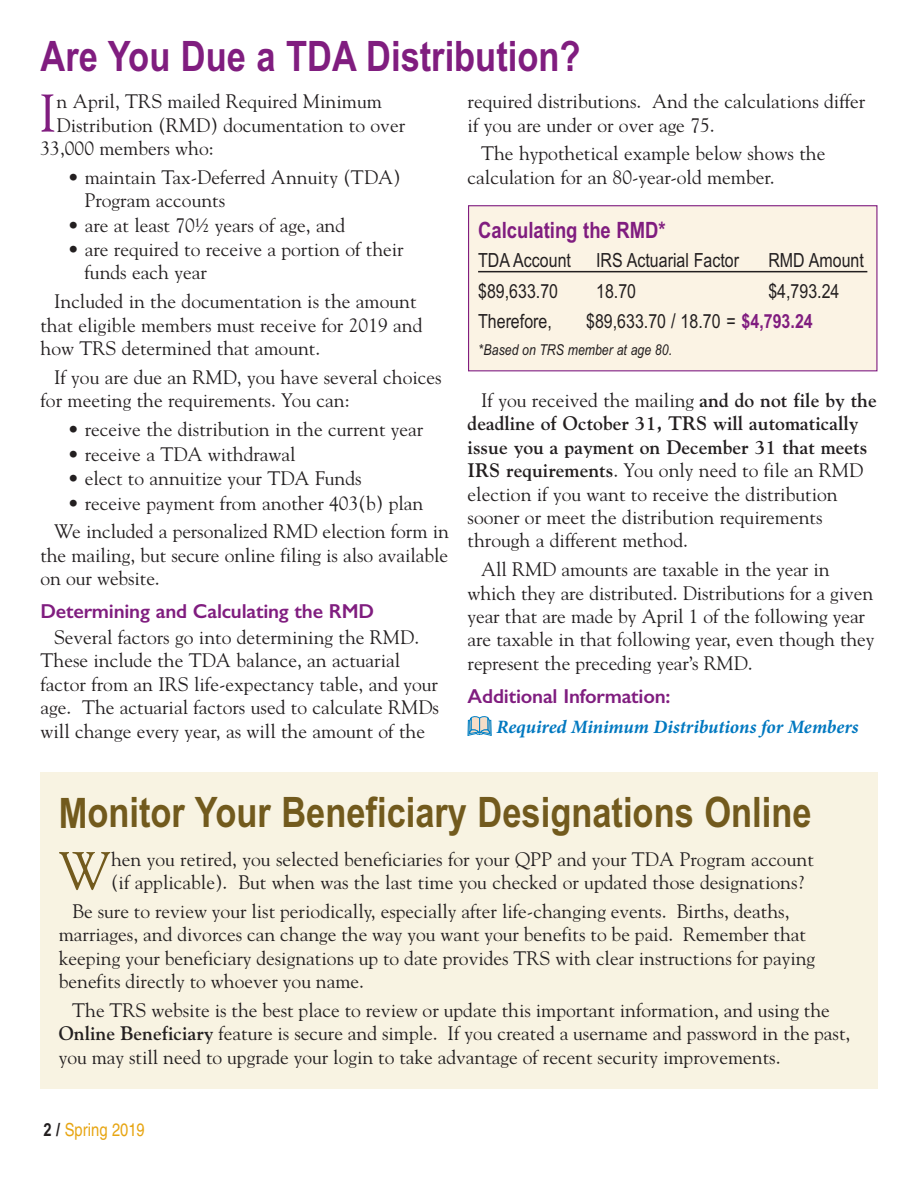
<style>
.page{position:relative;width:918px;height:1188px;background:#fff}
.page>*{position:absolute;margin:0;border:0;box-sizing:border-box;transform-origin:0 0}
.t1{font:52.65px "Goudy";color:#725a1d}
.t2{font:52.65px "Goudy";color:#801d7f}
.t3{font:700 42px "Arial Narrow";color:#725a1d}
.t4{font:700 42px "Arial Narrow";color:#801d7f}
.t5{font:700 22.5px "Arial Narrow";color:#801d7f}
.t6{font:600 20.25px "Gill Sans";letter-spacing:-.01em;color:#801d7f}
.t7{font:19.5px/23.4px "Goudy";color:#231f20}
.t8{font:19.5px "Arial Narrow";color:#231f20}
.t9{font:italic 700 18.9px "Minion Pro";color:#0078c0}
.t10{font:18px "Helvetica";color:#e7a512;scale:.82 1}
.t11{font:italic 15px "Arial Narrow";color:#231f20}
.s1{font-size:20.25px}
.s2{font-weight:700;color:#801d7f}
.s3{font-weight:700}
.s4{font-family:"Arial Narrow";font-weight:700;color:#231f20}
</style>
<div class="page">
<div style="left:40px;top:772px;width:838px;height:317px;background:#f8f3e2"></div>
<svg style="left:468px;top:716px;width:24px;height:19px"></svg>
<div style="left:469px;top:206px;width:407px;height:164px;background:#fbf3e4"></div>
<div style="left:468px;top:205px;width:410px;height:166px;border:1px solid #801d7f"></div>
<hr style="left:478px;top:271px;width:389px;height:1px;background:#231f20">
<p class="t4" style="left:40px;top:41px;width:542px">Are You Due a TDA Distribution?</p>
<p class="t2" style="left:39px;top:92px;width:19px">I</p>
<p class="t7" style="left:57px;top:91px;width:327px">n April, TRS mailed Required Minimum</p>
<p class="t7" style="left:57px;top:115px;width:350px">Distribution (RMD) documentation to over</p>
<p class="t7" style="left:40px;top:138px;width:175px">33,000 members who:</p>
<p class="t7" style="left:85px;top:167px;width:318px;text-indent:-17px">• maintain Tax-Deferred Annuity (TDA)<br>Program accounts</p>
<p class="t7" style="left:68px;top:215px;width:279px">• are at least 70½ years of age, and</p>
<p class="t7" style="left:85px;top:239px;width:321px;text-indent:-17px">• are required to receive a portion of their funds each year</p>
<p class="t7" style="left:40px;top:291px;width:383px;text-indent:14px">Included in the documentation is the amount that eligible members must receive for 2019 and how TRS determined that amount.</p>
<p class="t7" style="left:40px;top:367px;width:403px;text-indent:14px">If you are due an RMD, you have several choices for meeting the requirements. You can:</p>
<p class="t7" style="left:68px;top:419px;width:357px">• receive the distribution in the current year</p>
<p class="t7" style="left:68px;top:444px;width:230px">• receive a TDA withdrawal</p>
<p class="t7" style="left:68px;top:468px;width:296px">• elect to annuitize your TDA Funds</p>
<p class="t7" style="left:68px;top:493px;width:357px">• receive payment from another 403(b) plan</p>
<p class="t7" style="left:40px;top:521px;width:410px;text-align:justify;text-indent:14px">We included a personalized RMD election form in the mailing, but secure online filing is also available on our website.</p>
<p class="t6" style="left:40px;top:604px;width:335px">Determining and Calculating the RMD</p>
<p class="t7" style="left:40px;top:627px;width:400px;text-indent:14px">Several factors go into determining the RMD.<br>These include the TDA balance, an actuarial factor from an IRS life-expectancy table, and your age. The actuarial factors used to calculate RMDs will change every year, as will the amount of the</p>
<p class="t7" style="left:468px;top:91px;width:399px">required distributions. And the calculations differ if you are under or over age 75.</p>
<p class="t7" style="left:468px;top:143px;width:359px;text-indent:14px">The hypothetical example below shows the calculation for an 80-year-old member.</p>
<p class="t5" style="left:478px;top:222px;width:189px">Calculating the RMD*</p>
<p class="t8" style="left:478px;top:253px;width:94px">TDA Account</p>
<p class="t8" style="left:596px;top:253px;width:145px">IRS Actuarial Factor</p>
<p class="t8" style="left:768px;top:253px;width:97px">RMD Amount</p>
<p class="t8" style="left:478px;top:284px;width:82px">$89,633.70</p>
<p class="t8" style="left:596px;top:284px;width:42px">18.70</p>
<p class="t8" style="left:768px;top:284px;width:73px">$4,793.24</p>
<p class="t8" style="left:478px;top:314px;width:75px">Therefore,</p>
<p class="t8" style="left:586px;top:314px;width:228px">$89,633.70 <span class="s1">/</span> 18.70 = <span class="s2">$4,793.24</span></p>
<p class="t11" style="left:478px;top:344px;width:195px">*Based on TRS member at age 80.</p>
<p class="t7" style="left:468px;top:390px;width:411px;text-indent:14px">If you received the mailing <span class="s3">and do not file by the deadline of October 31, TRS will automatically issue you a payment on December 31 that meets IRS requirements</span>. You only need to file an RMD election if you want to receive the distribution sooner or meet the distribution requirements through a different method.</p>
<p class="t7" style="left:468px;top:559px;width:408px;text-indent:14px">All RMD amounts are taxable in the year in which they are distributed. Distributions for a given year that are made by April 1 of the following year are taxable in that following year, even though they represent the preceding year’s RMD.</p>
<p class="t6" style="left:468px;top:690px;width:204px">Additional Information:</p>
<p class="t9" style="left:497px;top:716px;width:363px">Required Minimum Distributions for Members</p>
<p class="t3" style="left:59px;top:797px;width:754px">Monitor Your Beneficiary Designations Online</p>
<p class="t1" style="left:58px;top:850px;width:54px">W</p>
<p class="t7" style="left:111px;top:849px;width:704px">hen you retired, you selected beneficiaries for your QPP and your TDA Program account (if applicable). But when was the last time you checked or updated those designations?</p>
<p class="t7" style="left:59px;top:901px;width:758px;text-indent:14px">Be sure to review your list periodically, especially after life-changing events. Births, deaths, marriages, and divorces can change the way you want your benefits to be paid. Remember that keeping your beneficiary designations up to date provides TRS with clear instructions for paying benefits directly to whoever you name.</p>
<p class="t7" style="left:59px;top:1000px;width:793px;text-indent:14px">The TRS website is the best place to review or update this important information, and using the<br><span class="s3">Online Beneficiary</span> feature is secure and simple. If you created a username and password in the past, you may still need to upgrade your login to take advantage of recent security improvements.</p>
<p class="t10" style="left:43px;top:1123px;width:125px"><span class="s4">2 /</span> Spring 2019</p>
</div>
